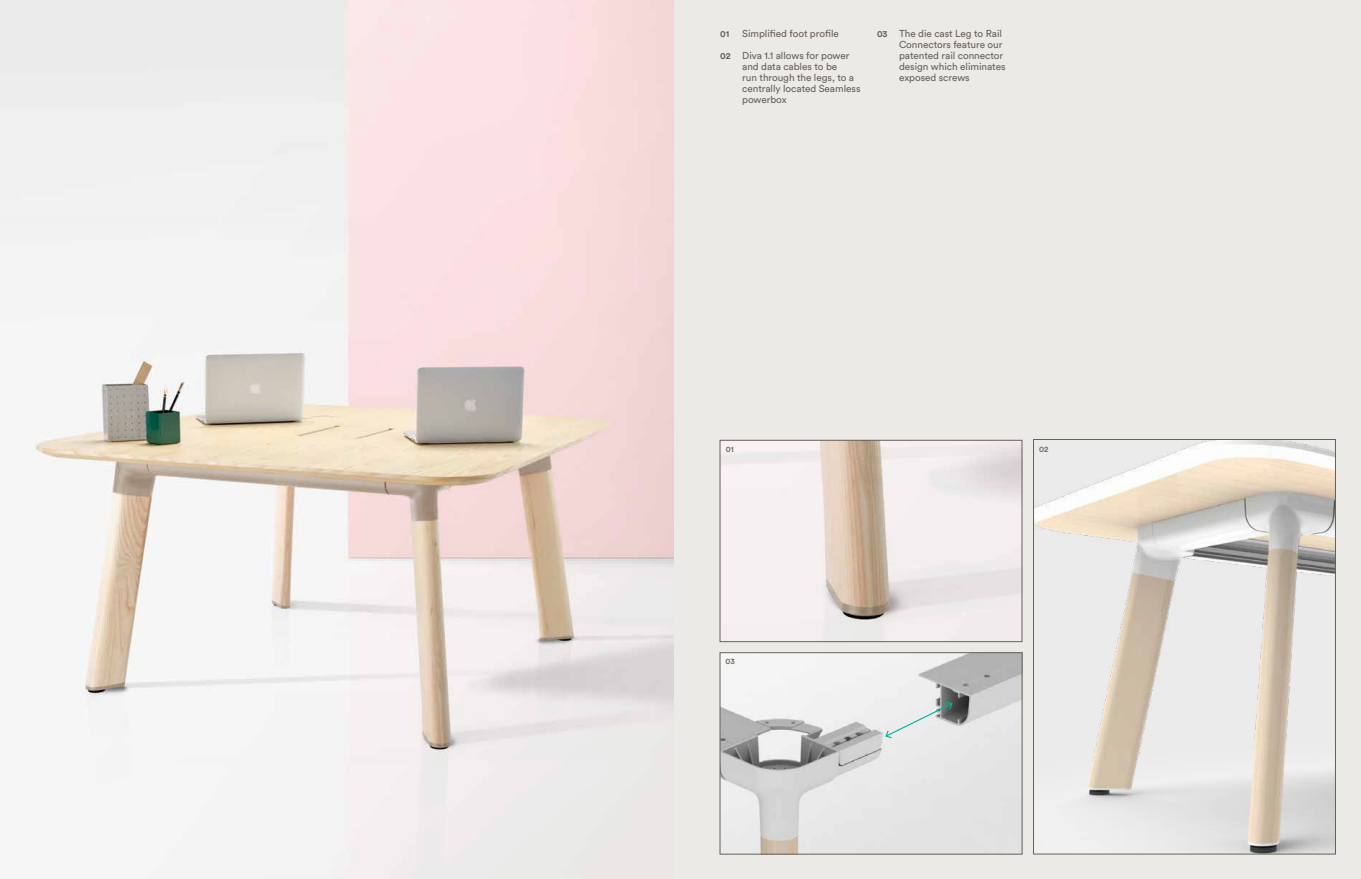
<style>
.page{position:relative;width:1361px;height:879px;background:#eceae6}
.page>*{position:absolute;margin:0;border:0;box-sizing:border-box;transform-origin:0 0}
.t1{font:10px/11px "Circular Pro";letter-spacing:-.005em;color:#696158}
.t2{font:700 9px "Circular Pro";color:#696158}
.t3{font:500 8px "Circular Pro";color:#696158}
.s1{font-weight:700;font-size:9px}
</style>
<div class="page">
<img style="left:722px;top:442px;width:298px;height:182px">
<div style="left:720px;top:440px;width:302px;height:202px;border:1px solid #696158"></div>
<img style="left:0;top:0;width:674px;height:879px">
<img style="left:1035px;top:441px;width:298px;height:411px">
<div style="left:1033px;top:439px;width:302px;height:415px;border:1px solid #696158"></div>
<img style="left:722px;top:654px;width:298px;height:198px">
<div style="left:720px;top:652px;width:302px;height:202px;border:1px solid #696158"></div>
<svg style="left:884px;top:701px;width:69px;height:38px"></svg>
<p class="t2" style="left:720px;top:27px;width:11px">01</p>
<p class="t1" style="left:742px;top:27px;width:98px">Simplified foot profile</p>
<p class="t1" style="left:742px;top:49px;width:120px;text-indent:-22px"><span class="s1">02</span> Diva 1.1 allows for power and data cables to be<br>run through the legs, to a centrally located Seamless powerbox</p>
<p class="t1" style="left:899px;top:27px;width:108px;text-indent:-22px"><span class="s1">03</span> The die cast Leg to Rail<br>Connectors feature our patented rail connector design which eliminates exposed screws</p>
<p class="t3" style="left:726px;top:444px;width:9px">01</p>
<p class="t3" style="left:725px;top:656px;width:11px">03</p>
<p class="t3" style="left:1039px;top:443px;width:11px">02</p>
</div>
